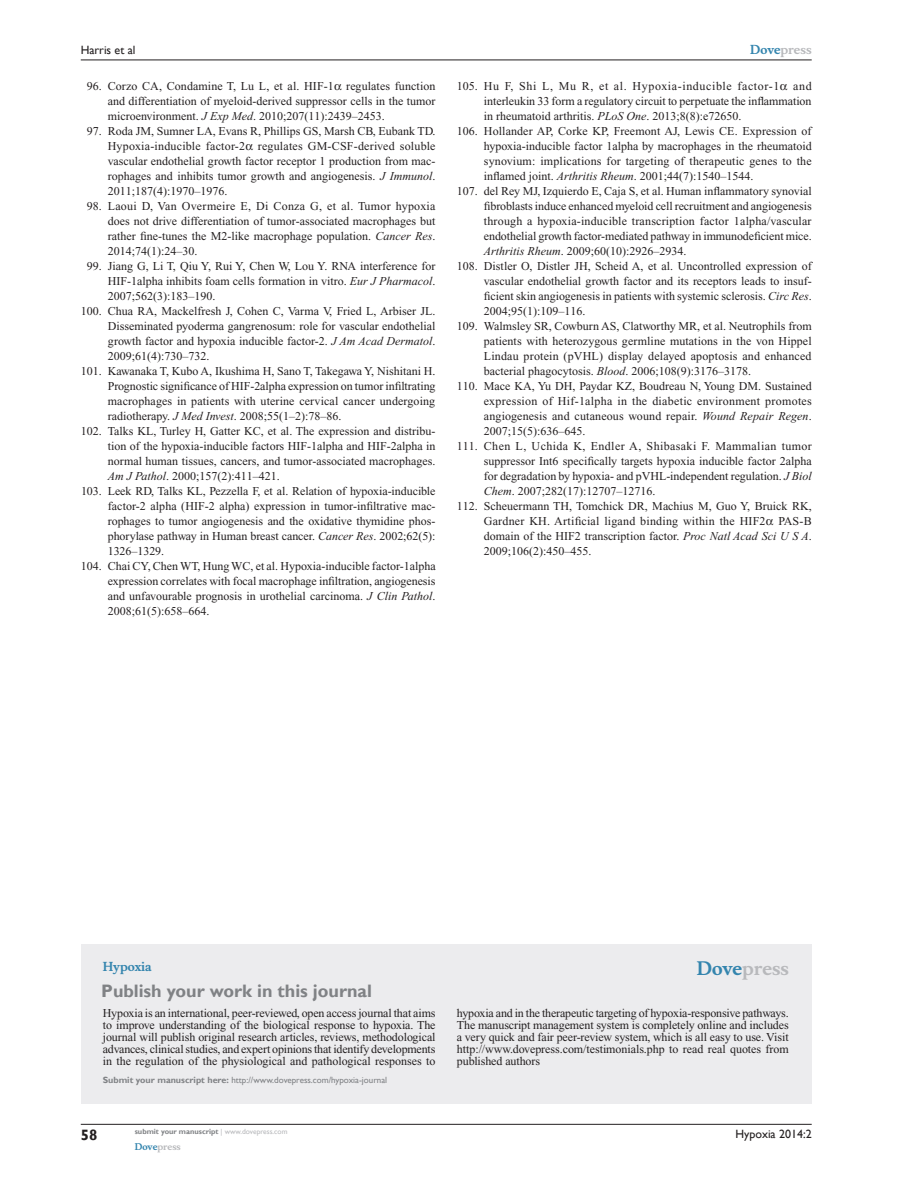
<style>
.page{position:relative;width:918px;height:1188px;background:#fff}
.page>*{position:absolute;margin:0;border:0;box-sizing:border-box;transform-origin:0 0}
.PromBx-H1{font:700 18px "Gill Sans";color:#808285}
.PromBx-Brand{font:700 18px "Musee";color:#b8b9bc}
.t1{font:700 15px "Gill Sans";color:#231f20}
.RefNL3{font:12px/15px "Times New Roman";color:#231f20;text-align:justify}
.PromBx-Tx{font:12px/12px "Times New Roman";letter-spacing:-.005em;color:#231f20;text-align:justify}
.t2{font:12px "Gill Sans";color:#231f20}
.t3{font:700 12px "Musee";color:#b8b9bc}
.PromBx-JrnlName{font:700 12px "Musee";color:#3485ae}
.PromBx-SubmitMssWebA{font:9px "Gill Sans";color:#808285}
.t4{font:700 9px "Musee";color:#b8b9bc}
.t5{font:700 7.5px "Gill Sans";color:#808285}
.s1{font-style:italic}
.s2{color:#3485ae}
.s3{font-weight:700}
.s4{font-weight:400;color:#b8b9bc}
</style>
<div class="page">
<div style="left:81px;top:944px;width:731px;height:159px;background:#ececee"></div>
<hr style="left:81px;top:1124px;width:731px;height:1px;background:#231f20">
<hr style="left:81px;top:60px;width:731px;height:1px;background:#231f20">
<p class="t2" style="left:81px;top:43px;width:56px">Harris et al</p>
<p class="RefNL3" style="left:108px;top:79px;width:329px;text-indent:-21px">96. Corzo CA, Condamine T, Lu L, et al. HIF-1 regulates function and differentiation of myeloid-derived suppressor cells in the tumor microenvironment. <span class="s1">J Exp Med</span>. 2010;207(11):2439–2453.</p>
<p class="RefNL3" style="left:108px;top:124px;width:329px;text-indent:-21px">97. Roda JM, Sumner LA, Evans R, Phillips GS, Marsh CB, Eubank TD.<br>Hypoxia-inducible factor-2 regulates GM-CSF-derived soluble vascular endothelial growth factor receptor 1 production from mac&shy;rophages and inhibits tumor growth and angiogenesis. <span class="s1">J Immunol</span>.<br>2011;187(4):1970–1976.</p>
<p class="RefNL3" style="left:108px;top:199px;width:329px;text-indent:-21px">98. Laoui D, Van Overmeire E, Di Conza G, et al. Tumor hypoxia does not drive differentiation of tumor-associated macrophages but rather fine-tunes the M2-like macrophage population. <span class="s1">Cancer Res</span>.<br>2014;74(1):24–30.</p>
<p class="RefNL3" style="left:108px;top:259px;width:329px;text-indent:-21px">99. Jiang G, Li T, Qiu Y, Rui Y, Chen W, Lou Y. RNA interference for HIF-1alpha inhibits foam cells formation in vitro. <span class="s1">Eur J Pharmacol</span>.<br>2007;562(3):183–190.</p>
<p class="RefNL3" style="left:108px;top:304px;width:329px;text-indent:-27px">100. Chua RA, Mackelfresh J, Cohen C, Varma V, Fried L, Arbiser JL.<br>Disseminated pyoderma gangrenosum: role for vascular endothelial growth factor and hypoxia inducible factor-2. <span class="s1">J Am Acad Dermatol</span>.<br>2009;61(4):730–732.</p>
<p class="RefNL3" style="left:108px;top:364px;width:329px;text-indent:-27px">101. Kawanaka T, Kubo A, Ikushima H, Sano T, Takegawa Y, Nishitani H.<br>Prognostic significance of HIF-2alpha expression on tumor infiltrating macrophages in patients with uterine cervical cancer undergoing radiotherapy. <span class="s1">J Med Invest</span>. 2008;55(1–2):78–86.</p>
<p class="RefNL3" style="left:108px;top:424px;width:329px;text-indent:-27px">102. Talks KL, Turley H, Gatter KC, et al. The expression and distribu&shy;tion of the hypoxia-inducible factors HIF-1alpha and HIF-2alpha in normal human tissues, cancers, and tumor-associated macrophages.<br><span class="s1">Am J Pathol</span>. 2000;157(2):411–421.</p>
<p class="RefNL3" style="left:108px;top:484px;width:329px;text-indent:-27px">103. Leek RD, Talks KL, Pezzella F, et al. Relation of hypoxia-inducible factor-2 alpha (HIF-2 alpha) expression in tumor-infiltrative mac&shy;rophages to tumor angiogenesis and the oxidative thymidine phos&shy;phorylase pathway in Human breast cancer. <span class="s1">Cancer Res</span>. 2002;62(5):<br>1326–1329.</p>
<p class="RefNL3" style="left:108px;top:559px;width:329px;text-indent:-27px">104. Chai CY, Chen WT, Hung WC, et al. Hypoxia-inducible factor-1alpha expression correlates with focal macrophage infiltration, angiogenesis and unfavourable prognosis in urothelial carcinoma. <span class="s1">J Clin Pathol</span>.<br>2008;61(5):658–664.</p>
<p class="t3" style="left:750px;top:43px;width:63px"><span class="s2">Dove</span>press</p>
<p class="RefNL3" style="left:484px;top:79px;width:329px;text-indent:-27px">105. Hu F, Shi L, Mu R, et al. Hypoxia-inducible factor-1 and interleukin 33 form a regulatory circuit to perpetuate the inflammation in rheumatoid arthritis. <span class="s1">PLoS One</span>. 2013;8(8):e72650.</p>
<p class="RefNL3" style="left:484px;top:124px;width:329px;text-indent:-27px">106. Hollander AP, Corke KP, Freemont AJ, Lewis CE. Expression of hypoxia-inducible factor 1alpha by macrophages in the rheumatoid synovium: implications for targeting of therapeutic genes to the inflamed joint. <span class="s1">Arthritis Rheum</span>. 2001;44(7):1540–1544.</p>
<p class="RefNL3" style="left:484px;top:184px;width:329px;text-indent:-27px">107. del Rey MJ, Izquierdo E, Caja S, et al. Human inflammatory synovial fibroblasts induce enhanced myeloid cell recruitment and angiogenesis through a hypoxia-inducible transcription factor 1alpha/vascular endothelial growth factor-mediated pathway in immunodeficient mice.<br><span class="s1">Arthritis Rheum</span>. 2009;60(10):2926–2934.</p>
<p class="RefNL3" style="left:484px;top:259px;width:329px;text-indent:-27px">108. Distler O, Distler JH, Scheid A, et al. Uncontrolled expression of vascular endothelial growth factor and its receptors leads to insuf&shy;ficient skin angiogenesis in patients with systemic sclerosis. <span class="s1">Circ Res</span>.<br>2004;95(1):109–116.</p>
<p class="RefNL3" style="left:484px;top:319px;width:329px;text-indent:-27px">109. Walmsley SR, Cowburn AS, Clatworthy MR, et al. Neutrophils from patients with heterozygous germline mutations in the von Hippel Lindau protein (pVHL) display delayed apoptosis and enhanced bacterial phagocytosis. <span class="s1">Blood</span>. 2006;108(9):3176–3178.</p>
<p class="RefNL3" style="left:484px;top:379px;width:330px;text-indent:-27px">110. Mace KA, Yu DH, Paydar KZ, Boudreau N, Young DM. Sustained expression of Hif-1alpha in the diabetic environment promotes angiogenesis and cutaneous wound repair. <span class="s1">Wound Repair Regen</span>.<br>2007;15(5):636–645.</p>
<p class="RefNL3" style="left:484px;top:439px;width:330px;text-indent:-27px">111. Chen L, Uchida K, Endler A, Shibasaki F. Mammalian tumor suppressor Int6 specifically targets hypoxia inducible factor 2alpha for degradation by hypoxia- and pVHL-independent regulation. <span class="s1">J Biol Chem</span>. 2007;282(17):12707–12716.</p>
<p class="RefNL3" style="left:484px;top:499px;width:329px;text-indent:-27px">112. Scheuermann TH, Tomchick DR, Machius M, Guo Y, Bruick RK, Gardner KH. Artificial ligand binding within the HIF2 PAS-B domain of the HIF2 transcription factor. <span class="s1">Proc Natl Acad Sci U S A</span>.<br>2009;106(2):450–455.</p>
<p class="PromBx-JrnlName" style="left:103px;top:959px;width:50px">Hypoxia</p>
<p class="PromBx-H1" style="left:101px;top:980px;width:272px">Publish your work in this journal</p>
<p class="PromBx-Brand" style="left:697px;top:958px;width:94px"><span class="s2">Dove</span>press</p>
<p class="PromBx-Tx" style="left:103px;top:1007px;width:334px">Hypoxia is an international, peer-reviewed, open access journal that aims to improve understanding of the biological response to hypoxia. The journal will publish original research articles, reviews, methodological advances, clinical studies, and expert opinions that identify developments in the regulation of the physiological and pathological responses to</p>
<p class="PromBx-Tx" style="left:457px;top:1007px;width:333px">hypoxia and in the therapeutic targeting of hypoxia-responsive pathways.<br>The manuscript management system is completely online and includes a very quick and fair peer-review system, which is all easy to use. Visit http://www.dovepress.com/testimonials.php to read real quotes from published authors</p>
<p class="PromBx-SubmitMssWebA" style="left:103px;top:1075px;width:286px"><span class="s3">Submit your manuscript here:</span> http://www.dovepress.com/hypoxia-journal</p>
<p class="t1" style="left:81px;top:1126px;width:18px">58</p>
<p class="t5" style="left:135px;top:1127px;width:154px">submit your manuscript <span class="s4">| www.dovepress.com</span></p>
<p class="t4" style="left:135px;top:1141px;width:48px"><span class="s2">Dove</span>press</p>
<p class="t2" style="left:736px;top:1127px;width:78px">Hypoxia 2014:2</p>
</div>
